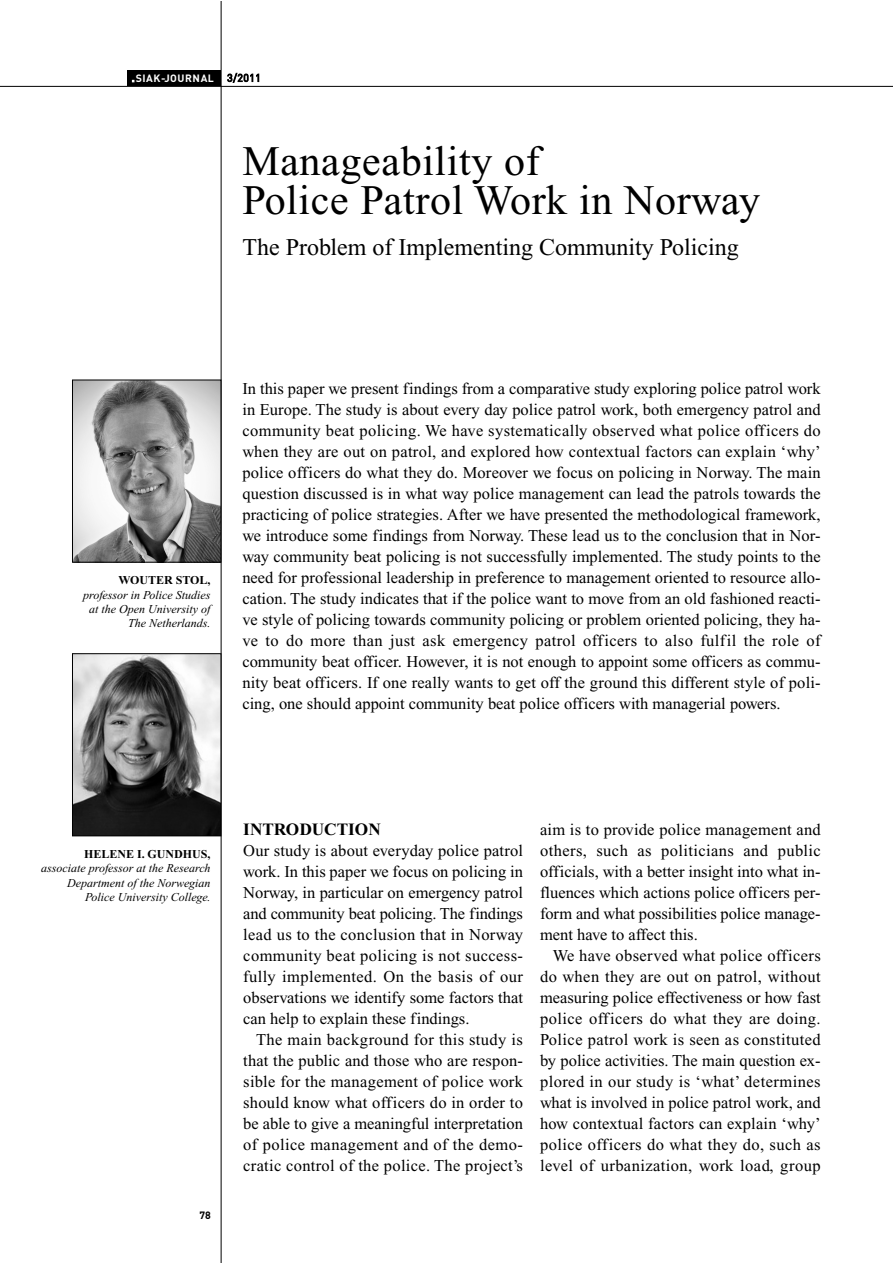
<style>
.page{position:relative;width:893px;height:1263px;background:#fff}
.page>*{position:absolute;margin:0;border:0;box-sizing:border-box;transform-origin:0 0}
.t1{font:42px/39px "Times New Roman";letter-spacing:.015em;color:#000}
.t2{font:24px "Times New Roman";color:#000}
.t3{font:700 17.25px "Times New Roman";color:#000}
.t4{font:16.5px/21px "Times New Roman";color:#000;text-align:justify}
.t5{font:italic 12px/14.4px "Times New Roman";color:#000;text-align:right}
.t6{font:700 12px "Times New Roman";color:#000}
.t7{font:700 10.5px "DIN";letter-spacing:.055em;color:#fff}
.t8{font:10.5px "DIN";color:#000}
.t9{font:700 10.5px "DIN";color:#000}
</style>
<div class="page">
<hr style="left:221px;top:1px;width:1px;height:1262px;background:#000">
<div style="left:128px;top:71px;width:93px;height:15px;background:#000"></div>
<hr style="left:0;top:86px;width:892px;height:1px;background:#000">
<img style="left:74px;top:382px;width:145px;height:178px">
<div style="left:72px;top:380px;width:149px;height:182px;border:1px solid #000"></div>
<img style="left:74px;top:655px;width:145px;height:179px">
<div style="left:72px;top:653px;width:149px;height:183px;border:1px solid #000"></div>
<p class="t7" style="left:132px;top:75px;width:84px">.SIAK-JOURNAL</p>
<p class="t8" style="left:227px;top:74px;width:35px">3/2011</p>
<h1 class="t1" style="left:242px;top:145px;width:519px">Manageability of<br>Police Patrol Work in Norway</h1>
<h2 class="t2" style="left:242px;top:239px;width:498px">The Problem of Implementing Community Policing</h2>
<p class="t6" style="left:119px;top:576px;width:93px">WOUTER STOL,</p>
<p class="t5" style="left:83px;top:588px;width:129px">professor in Police Studies at the Open University of<br>The Netherlands.</p>
<p class="t4" style="left:242px;top:380px;width:580px">In this paper we present findings from a comparative study exploring police patrol work in Europe. The study is about every day police patrol work, both emergency patrol and community beat policing. We have systematically observed what police officers do when they are out on patrol, and explored how contextual factors can explain ‘why’ police officers do what they do. Moreover we focus on policing in Norway. The main question discussed is in what way police management can lead the patrols towards the practicing of police strategies. After we have presented the methodological framework, we introduce some findings from Norway. These lead us to the conclusion that in Nor&shy;way community beat policing is not successfully implemented. The study points to the need for professional leadership in preference to management oriented to resource allo&shy;cation. The study indicates that if the police want to move from an old fashioned reacti&shy;ve style of policing towards community policing or problem oriented policing, they ha&shy;ve to do more than just ask emergency patrol officers to also fulfil the role of community beat officer. However, it is not enough to appoint some officers as commu&shy;nity beat officers. If one really wants to get off the ground this different style of poli&shy;cing, one should appoint community beat police officers with managerial powers.</p>
<p class="t6" style="left:84px;top:850px;width:128px">HELENE I. GUNDHUS,</p>
<p class="t5" style="left:41px;top:862px;width:171px">associate professor at the Research<br>Department of the Norwegian<br>Police University College.</p>
<p class="t9" style="left:199px;top:1211px;width:13px">78</p>
<p class="t3" style="left:243px;top:824px;width:139px">INTRODUCTION</p>
<p class="t4" style="left:243px;top:842px;width:281px">Our study is about everyday police patrol work. In this paper we focus on policing in Norway, in particular on emergency patrol and community beat policing. The findings lead us to the conclusion that in Norway community beat policing is not success&shy;fully implemented. On the basis of our observations we identify some factors that can help to explain these findings.</p>
<p class="t4" style="left:243px;top:1031px;width:281px;text-indent:13px">The main background for this study is that the public and those who are respon&shy;sible for the management of police work should know what officers do in order to be able to give a meaningful interpretation of police management and of the demo&shy;cratic control of the police. The project’s</p>
<p class="t4" style="left:540px;top:821px;width:282px">aim is to provide police management and others, such as politicians and public officials, with a better insight into what in&shy;fluences which actions police officers per&shy;form and what possibilities police manage&shy;ment have to affect this.</p>
<p class="t4" style="left:540px;top:947px;width:282px;text-indent:13px">We have observed what police officers do when they are out on patrol, without measuring police effectiveness or how fast police officers do what they are doing.<br>Police patrol work is seen as constituted by police activities. The main question ex&shy;plored in our study is ‘what’ determines what is involved in police patrol work, and how contextual factors can explain ‘why’ police officers do what they do, such as level of urbanization, work load, group</p>
</div>
